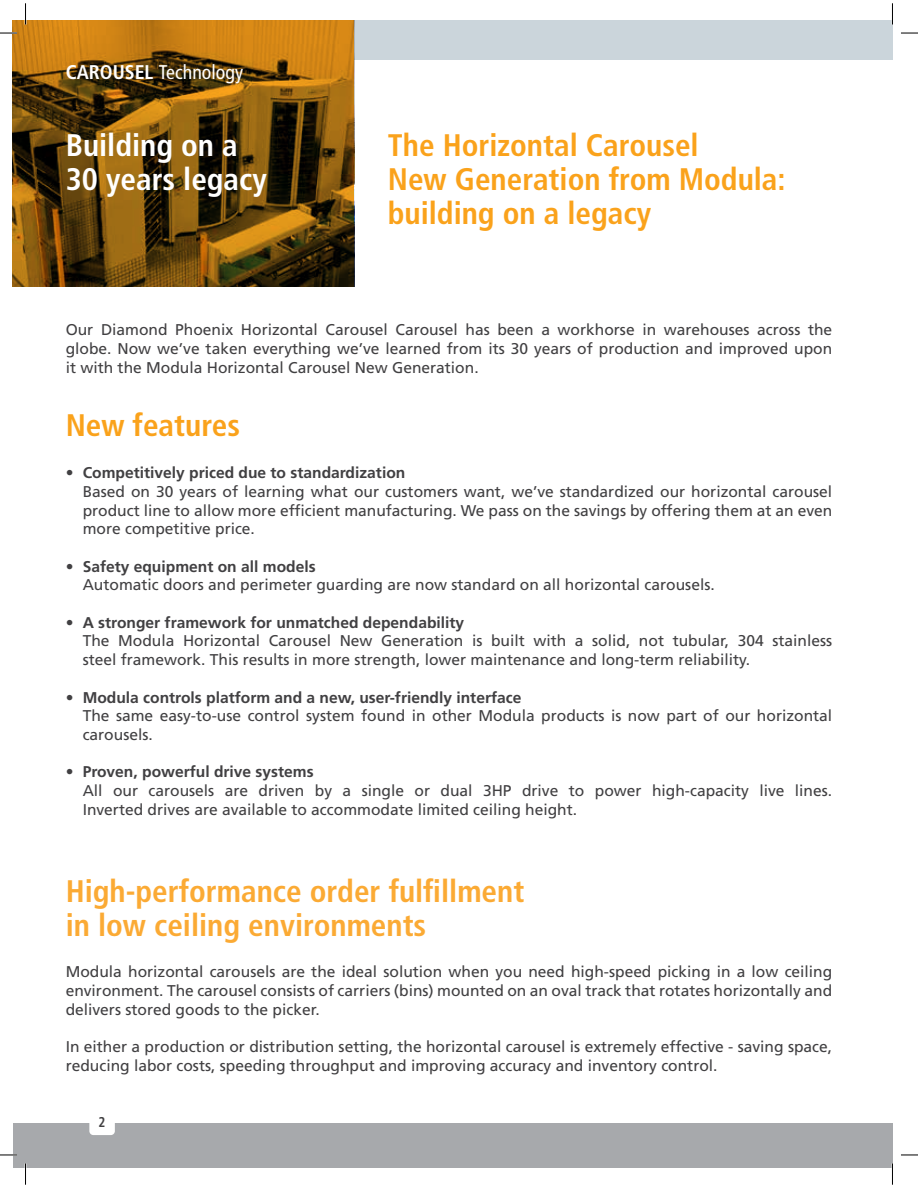
<style>
.page{position:relative;width:918px;height:1188px;background:#fff}
.page>*{position:absolute;margin:0;border:0;box-sizing:border-box;transform-origin:0 0}
.t1{font:700 condensed 31.2px/34px "Frutiger LT Std";color:#faa21b}
.t2{font:700 condensed 31.2px/34px "Frutiger LT Std";color:#fbaa34}
.t3{font:700 condensed 31.2px/34px "Frutiger LT Std";color:#fff}
.t4{font:condensed 19.8px "Frutiger LT Std";color:#fff}
.t5{font:15.6px/18.8px "Frutiger LT Std";color:#414042}
.t6{font:700 15.6px "Frutiger LT Std";color:#414042}
.t7{font:700 condensed 14.1px "Frutiger LT Std";color:#414042;scale:.94 1}
.s1{font-weight:700}
</style>
<div class="page">
<div style="left:13px;top:1123px;width:879px;height:45px;background:#a7a9ac"></div>
<div style="left:89px;top:1116px;width:26px;height:19px;background:#fff;border-radius:4px"></div>
<div style="left:354px;top:20px;width:538px;height:40px;background:#cbd5db"></div>
<img style="left:13px;top:20px;width:341px;height:267px">
<svg style="left:0;top:32px;width:17px;height:2px"></svg>
<svg style="left:901px;top:32px;width:17px;height:2px"></svg>
<svg style="left:0;top:1154px;width:17px;height:2px"></svg>
<svg style="left:901px;top:1154px;width:17px;height:2px"></svg>
<svg style="left:25px;top:3px;width:1px;height:22px"></svg>
<svg style="left:25px;top:1163px;width:1px;height:22px"></svg>
<svg style="left:892px;top:3px;width:1px;height:22px"></svg>
<svg style="left:892px;top:1163px;width:1px;height:22px"></svg>
<p class="t4" style="left:66px;top:61px;width:179px"><span class="s1">CAROUSEL</span> Technology</p>
<h1 class="t3" style="left:66px;top:128px;width:203px">Building on a<br>30 years legacy</h1>
<h1 class="t1" style="left:388px;top:128px;width:399px">The Horizontal Carousel<br>New Generation from Modula: building on a legacy</h1>
<p class="t5" style="left:66px;top:321px;width:768px;text-align:justify">Our Diamond Phoenix Horizontal Carousel Carousel has been a workhorse in warehouses across the globe. Now we’ve taken everything we’ve learned from its 30 years of production and improved upon it with the Modula Horizontal Carousel New Generation.</p>
<h1 class="t1" style="left:66px;top:409px;width:176px">New features</h1>
<p class="t6" style="left:66px;top:464px;width:341px">• Competitively priced due to standardization</p>
<p class="t5" style="left:83px;top:482px;width:751px;text-align:justify">Based on 30 years of learning what our customers want, we’ve standardized our horizontal carousel product line to allow more efficient manufacturing. We pass on the savings by offering them at an even more competitive price.</p>
<p class="t6" style="left:66px;top:557px;width:251px">• Safety equipment on all models</p>
<p class="t5" style="left:83px;top:576px;width:634px">Automatic doors and perimeter guarding are now standard on all horizontal carousels.</p>
<p class="t6" style="left:66px;top:613px;width:400px">• A stronger framework for unmatched dependability</p>
<p class="t5" style="left:83px;top:632px;width:751px">The Modula Horizontal Carousel New Generation is built with a solid, not tubular, 304 stainless steel framework. This results in more strength, lower maintenance and long-term reliability.</p>
<p class="t6" style="left:66px;top:688px;width:457px">• Modula controls platform and a new, user-friendly interface</p>
<p class="t5" style="left:83px;top:706px;width:751px">The same easy-to-use control system found in other Modula products is now part of our horizontal carousels.</p>
<p class="t6" style="left:66px;top:763px;width:249px">• Proven, powerful drive systems</p>
<p class="t5" style="left:83px;top:781px;width:751px">All our carousels are driven by a single or dual 3HP drive to power high-capacity live lines.<br>Inverted drives are available to accommodate limited ceiling height.</p>
<h1 class="t2" style="left:66px;top:874px;width:460px">High-performance order fulfillment in low ceiling environments</h1>
<p class="t5" style="left:66px;top:963px;width:768px;text-align:justify">Modula horizontal carousels are the ideal solution when you need high-speed picking in a low ceiling environment. The carousel consists of carriers (bins) mounted on an oval track that rotates horizontally and delivers stored goods to the picker.</p>
<p class="t5" style="left:66px;top:1037px;width:768px">In either a production or distribution setting, the horizontal carousel is extremely effective - saving space, reducing labor costs, speeding throughput and improving accuracy and inventory control.</p>
<p class="t7" style="left:99px;top:1114px;width:9px">2</p>
</div>
